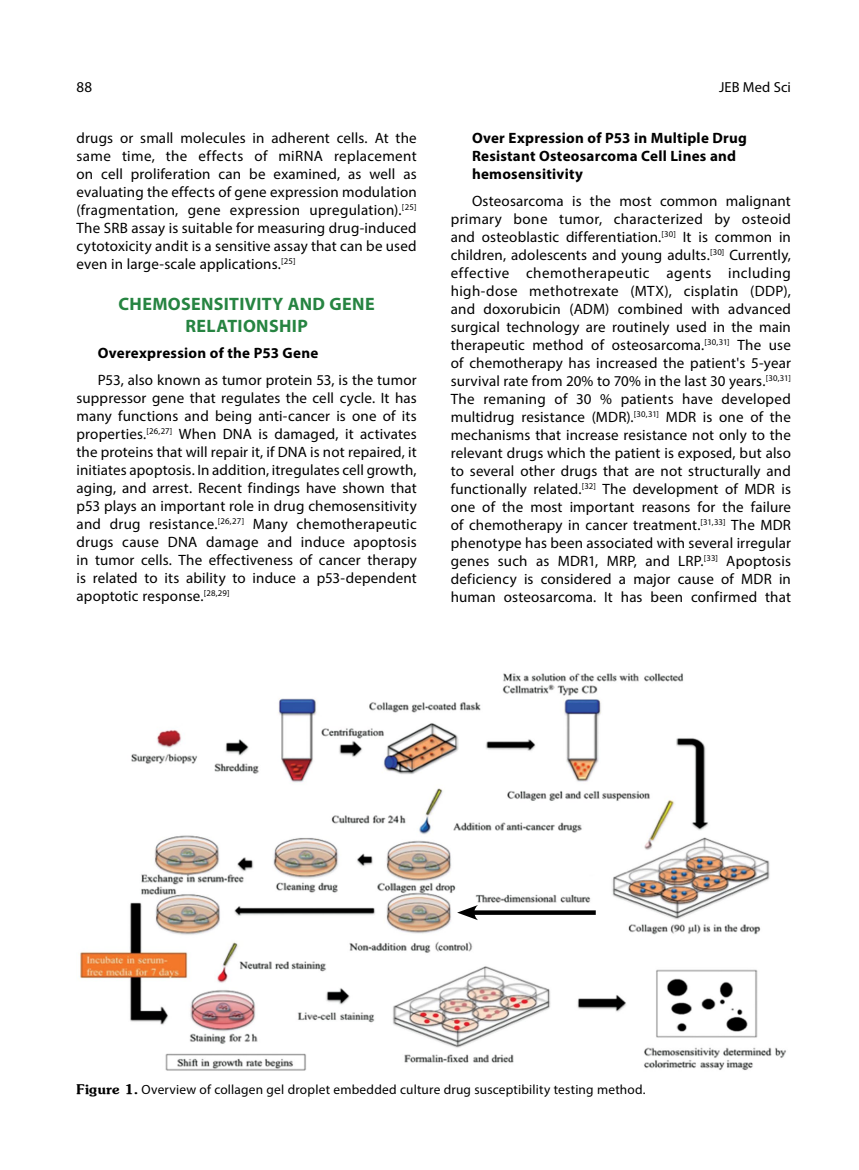
<style>
.page{position:relative;width:859px;height:1170px;background:#fff}
.page>*{position:absolute;margin:0;border:0;box-sizing:border-box;transform-origin:0 0}
.t1{font:700 18px/21.6px "Myriad Pro";letter-spacing:.02em;color:#268441;text-align:center}
.t2{font:15px/18px "Myriad Pro";letter-spacing:.01em;color:#000;text-align:justify}
.t3{font:700 15px/18px "Myriad Pro";letter-spacing:.015em;color:#000}
.t4{font:14.55px "Myriad Pro";letter-spacing:.005em;color:#000}
.t5{font:13.35px "Myriad Pro";letter-spacing:.015em;color:#000}
.s1{font-family:"Souvenir Turk B"}
</style>
<div class="page">
<img style="left:80px;top:673px;width:706px;height:398px">
<svg style="left:478px;top:910px;width:118px;height:4px"></svg>
<svg style="left:457px;top:904px;width:21px;height:16px"></svg>
<p class="t2" style="left:77px;top:78px;width:17px">88</p>
<p class="t4" style="left:719px;top:78px;width:73px">JEB Med Sci</p>
<p class="t2" style="left:77px;top:129px;width:342px">drugs or small molecules in adherent cells. At the same time, the effects of miRNA replacement on cell proliferation can be examined, as well as evaluating the effects of gene expression modulation (fragmentation, gene expression upregulation).<sup>[25] </sup>The SRB assay is suitable for measuring drug-induced cytotoxicity andit is a sensitive assay that can be used even in large-scale applications.<sup>[25]</sup></p>
<p class="t1" style="left:119px;top:292px;width:258px">CHEMOSENSITIVITY AND GENE<br>RELATIONSHIP</p>
<p class="t3" style="left:98px;top:343px;width:222px">Overexpression of the P53 Gene</p>
<p class="t2" style="left:77px;top:370px;width:342px;text-indent:21px">P53, also known as tumor protein 53, is the tumor suppressor gene that regulates the cell cycle. It has many functions and being anti-cancer is one of its properties.<sup>[26,27]</sup> When DNA is damaged, it activates the proteins that will repair it, if DNA is not repaired, it initiates apoptosis. In addition, itregulates cell growth, aging, and arrest. Recent findings have shown that p53 plays an important role in drug chemosensitivity and drug resistance.<sup>[26,27]</sup> Many chemotherapeutic drugs cause DNA damage and induce apoptosis in tumor cells. The effectiveness of cancer therapy is related to its ability to induce a p53-dependent apoptotic response.<sup>[28,29]</sup></p>
<p class="t3" style="left:472px;top:129px;width:276px">Over Expression of P53 in Multiple Drug<br>Resistant Osteosarcoma Cell Lines and hemosensitivity</p>
<p class="t2" style="left:451px;top:191px;width:342px;text-indent:21px">Osteosarcoma is the most common malignant primary bone tumor, characterized by osteoid and osteoblastic differentiation.<sup>[30]</sup> It is common in children, adolescents and young adults.<sup>[30]</sup> Currently, effective chemotherapeutic agents including high-dose methotrexate (MTX), cisplatin (DDP), and doxorubicin (ADM) combined with advanced surgical technology are routinely used in the main therapeutic method of osteosarcoma.<sup>[30,31]</sup> The use of chemotherapy has increased the patient's 5-year survival rate from 20% to 70% in the last 30 years.<sup>[30,31] </sup>The remaning of 30 % patients have developed multidrug resistance (MDR).<sup>[30,31]</sup> MDR is one of the mechanisms that increase resistance not only to the relevant drugs which the patient is exposed, but also to several other drugs that are not structurally and functionally related.<sup>[32]</sup> The development of MDR is one of the most important reasons for the failure of chemotherapy in cancer treatment.<sup>[31,33]</sup> The MDR phenotype has been associated with several irregular genes such as MDR1, MRP, and LRP.<sup>[33]</sup> Apoptosis deficiency is considered a major cause of MDR in human osteosarcoma. It has been confirmed that</p>
<p class="t5" style="left:77px;top:1080px;width:571px"><span class="s1">Figure 1.</span> Overview of collagen gel droplet embedded culture drug susceptibility testing method.</p>
</div>
